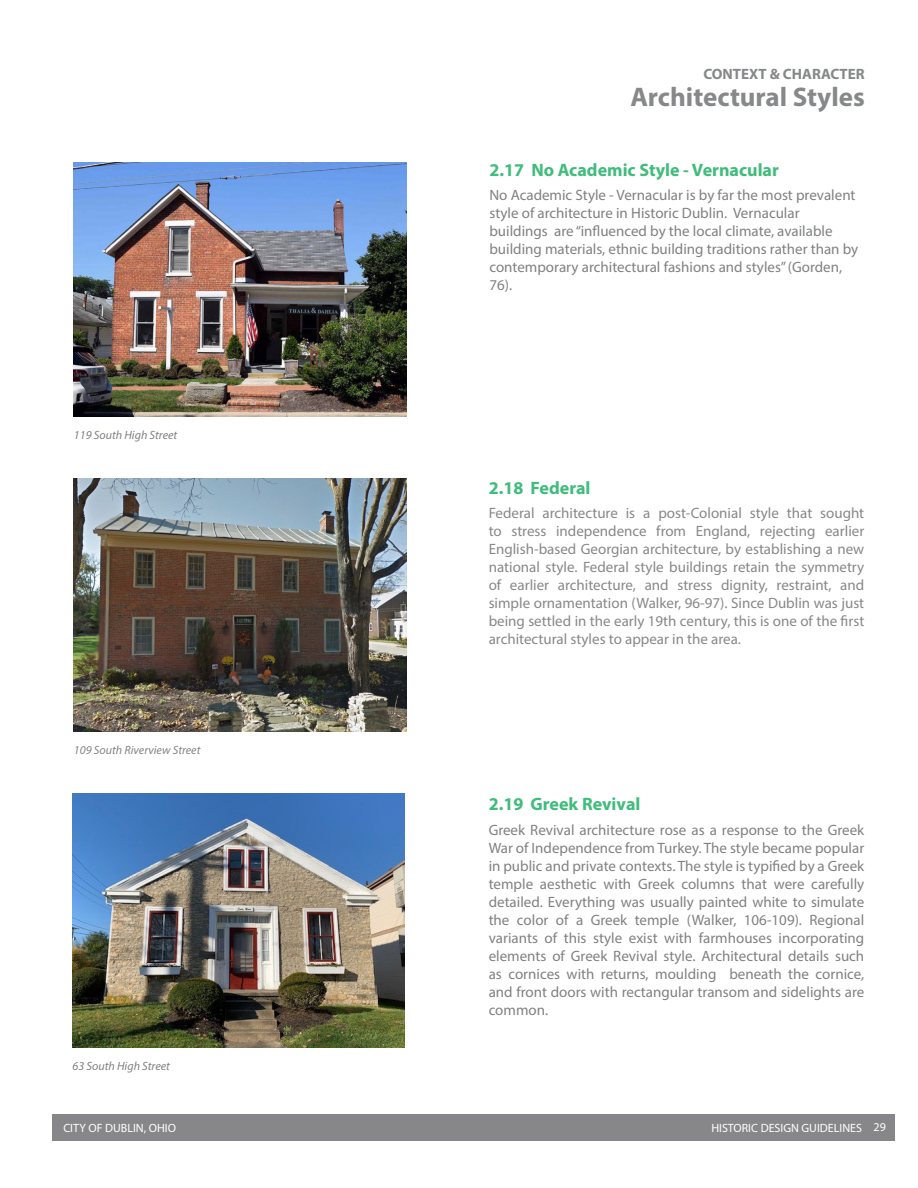
<style>
.page{position:relative;width:918px;height:1188px;background:#fff}
.page>*{position:absolute;margin:0;border:0;box-sizing:border-box;transform-origin:0 0}
.Header_Chapter_Topic{font:700 27px "Myriad Pro";color:#878889}
.Body_Text_Heading{font:700 18px "Myriad Pro";color:#40bc7c}
.Standard_Body_Text{font:15px/18px "Myriad Pro";color:#808183;text-align:justify}
.Standard_Body_Text-2{font:15px/18px "Myriad Pro";color:#878889;text-align:justify}
.Body_Text_Heading-2{font:15px/18px "Myriad Pro";color:#808183}
.Header_Chapter{font:700 15px "Myriad Pro";color:#878889}
.Photo_Graphic_Captions{font:italic 12px "Myriad Pro";color:#808183}
.t1{font:12px "Myriad Pro";color:#fff}
</style>
<div class="page">
<div style="left:52px;top:1114px;width:844px;height:27px;background:#878789"></div>
<img style="left:74px;top:163px;width:332px;height:253px">
<img style="left:74px;top:478px;width:332px;height:254px">
<img style="left:72px;top:794px;width:333px;height:254px">
<p class="Header_Chapter" style="left:703px;top:64px;width:163px">CONTEXT &amp; CHARACTER</p>
<p class="Header_Chapter_Topic" style="left:630px;top:79px;width:236px">Architectural Styles</p>
<p class="Photo_Graphic_Captions" style="left:74px;top:427px;width:105px">119 South High Street</p>
<p class="Photo_Graphic_Captions" style="left:74px;top:743px;width:128px">109 South Riverview Street</p>
<p class="Photo_Graphic_Captions" style="left:72px;top:1059px;width:99px">63 South High Street</p>
<p class="Body_Text_Heading" style="left:489px;top:158px;width:291px">2.17 No Academic Style - Vernacular</p>
<p class="Body_Text_Heading-2" style="left:489px;top:186px;width:370px">No Academic Style - Vernacular is by far the most prevalent style of architecture in Historic Dublin. Vernacular buildings are “influenced by the local climate, available building materials, ethnic building traditions rather than by contemporary architectural fashions and styles” (Gorden, 76).</p>
<p class="Body_Text_Heading" style="left:489px;top:476px;width:103px">2.18 Federal</p>
<p class="Standard_Body_Text-2" style="left:489px;top:504px;width:377px">Federal architecture is a post-Colonial style that sought to stress independence from England, rejecting earlier English-based Georgian architecture, by establishing a new national style. Federal style buildings retain the symmetry of earlier architecture, and stress dignity, restraint, and simple ornamentation (Walker, 96-97). Since Dublin was just being settled in the early 19th century, this is one of the first architectural styles to appear in the area.</p>
<p class="Body_Text_Heading" style="left:489px;top:792px;width:153px">2.19 Greek Revival</p>
<p class="Standard_Body_Text" style="left:489px;top:820px;width:377px">Greek Revival architecture rose as a response to the Greek War of Independence from Turkey. The style became popular in public and private contexts. The style is typified by a Greek temple aesthetic with Greek columns that were carefully detailed. Everything was usually painted white to simulate the color of a Greek temple (Walker, 106-109). Regional variants of this style exist with farmhouses incorporating elements of Greek Revival style. Architectural details such as cornices with returns, moulding beneath the cornice, and front doors with rectangular transom and sidelights are common.</p>
<p class="t1" style="left:63px;top:1120px;width:114px">CITY OF DUBLIN, OHIO</p>
<p class="t1" style="left:711px;top:1120px;width:176px">HISTORIC DESIGN GUIDELINES 29</p>
</div>
